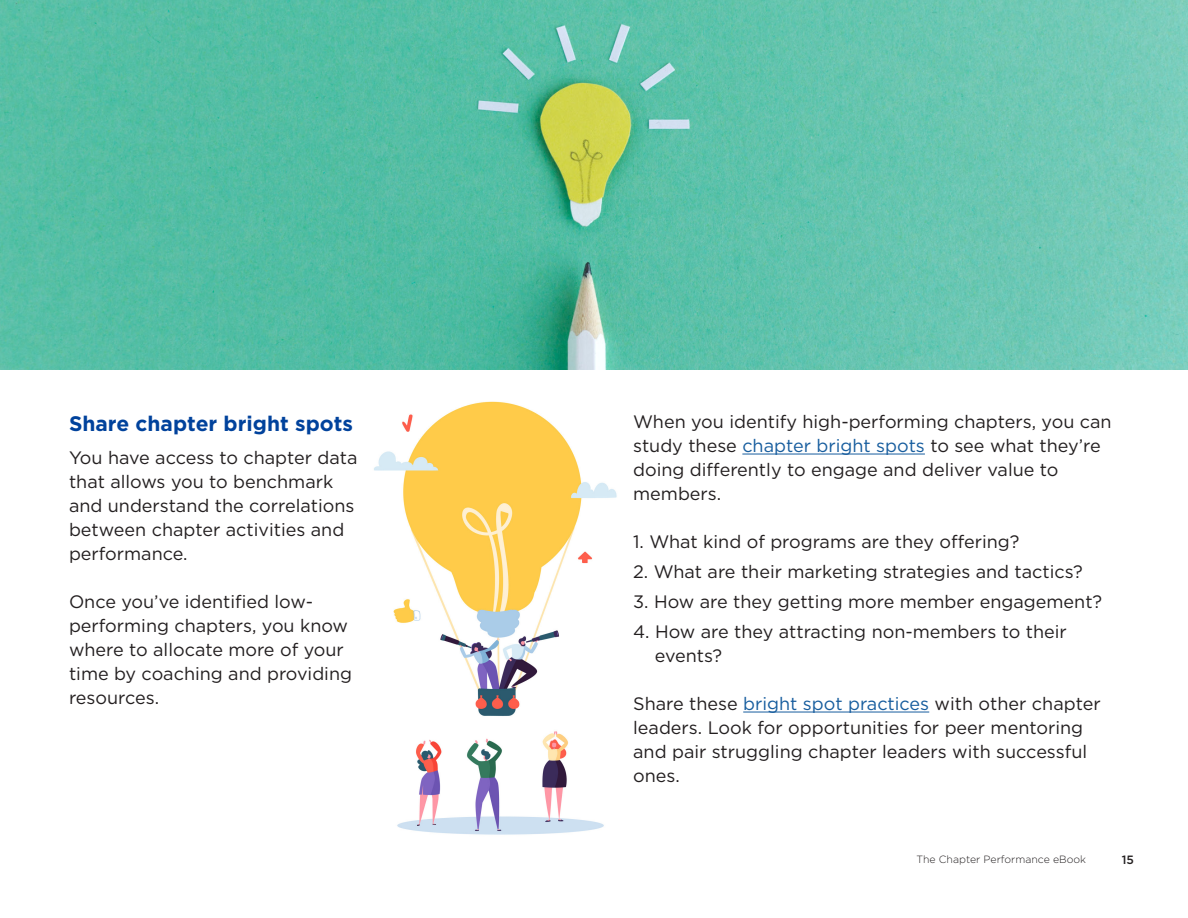
<style>
.page{position:relative;width:1188px;height:918px;background:#fff}
.page>*{position:absolute;margin:0;border:0;box-sizing:border-box;transform-origin:0 0}
.t1{font:700 21px "Gotham";color:#00429c}
.t2{font:18px/24px "Gotham";color:#231f20}
.t3{font:500 12px "Gotham";color:#231f20}
.t4{font:300 10.5px "Gotham";color:#231f20}
.s1{color:#175d9e}
</style>
<div class="page">
<img style="left:374px;top:401px;width:243px;height:434px">
<hr style="left:742px;top:454px;width:183px;height:1px;background:#175d9e">
<hr style="left:743px;top:712px;width:186px;height:1px;background:#175d9e">
<img style="left:1px;top:1px;width:1186px;height:369px">
<p class="t1" style="left:69px;top:409px;width:286px">Share chapter bright spots</p>
<p class="t2" style="left:69px;top:445px;width:290px">You have access to chapter data that allows you to benchmark and understand the correlations between chapter activities and performance.</p>
<p class="t2" style="left:69px;top:589px;width:285px">Once you’ve identified low&shy;performing chapters, you know where to allocate more of your time by coaching and providing resources.</p>
<p class="t2" style="left:633px;top:409px;width:480px">When you identify high-performing chapters, you can study these <span class="s1">chapter bright spots</span> to see what they’re doing differently to engage and deliver value to members.</p>
<p class="t2" style="left:633px;top:529px;width:388px">1. What kind of programs are they offering?</p>
<p class="t2" style="left:633px;top:559px;width:451px">2. What are their marketing strategies and tactics?</p>
<p class="t2" style="left:633px;top:589px;width:471px">3. How are they getting more member engagement?</p>
<p class="t2" style="left:655px;top:619px;width:414px;text-indent:-22px">4. How are they attracting non-members to their events?</p>
<p class="t2" style="left:633px;top:691px;width:469px">Share these <span class="s1">bright spot practices</span> with other chapter leaders. Look for opportunities for peer mentoring and pair struggling chapter leaders with successful ones.</p>
<p class="t4" style="left:917px;top:852px;width:171px">The Chapter Performance eBook</p>
<p class="t3" style="left:1122px;top:852px;width:14px">15</p>
</div>
